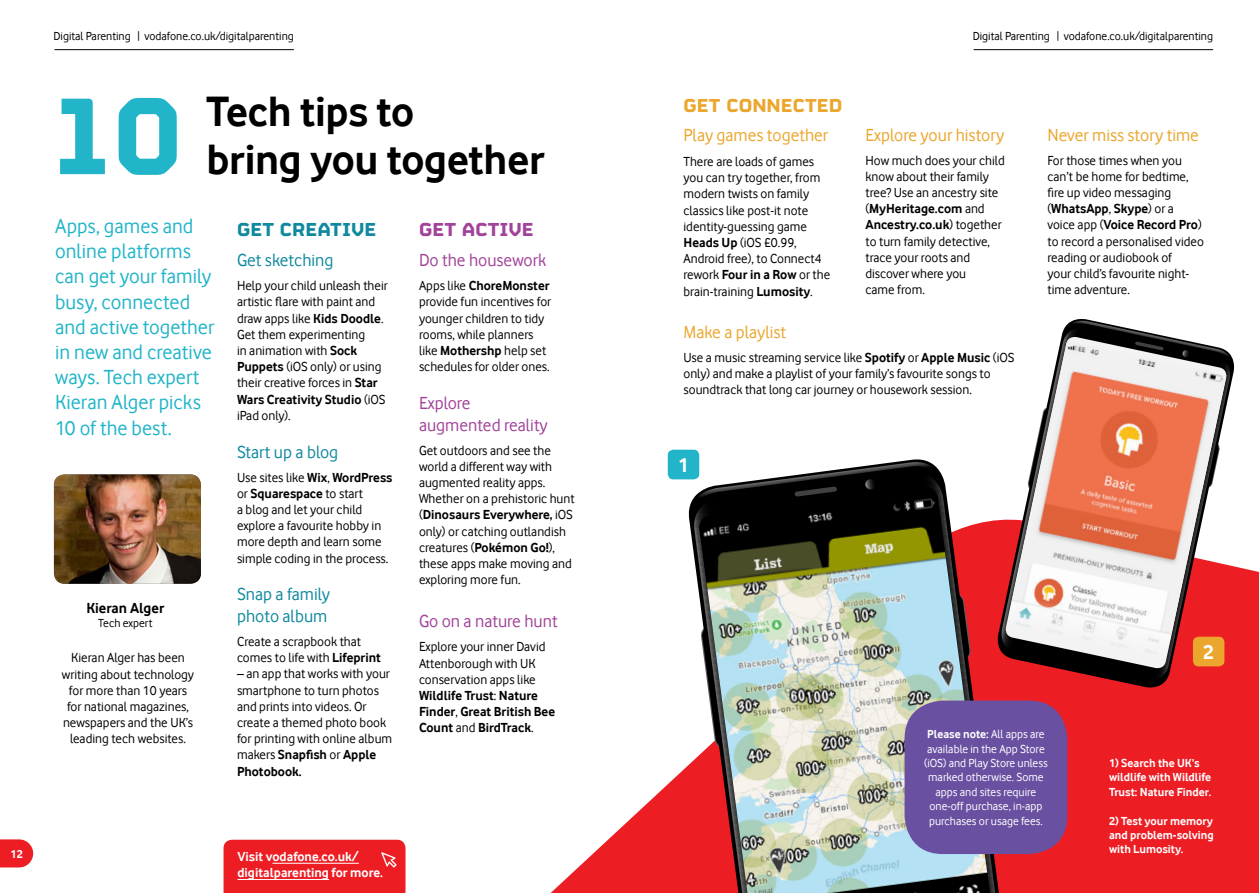
<style>
.page{position:relative;width:1259px;height:893px;background:#fff}
.page>*{position:absolute;margin:0;border:0;box-sizing:border-box;transform-origin:0 0}
.t1{font:700 121.65px "FS Sinclair";color:#22b5c9}
.t2{font:700 43.65px/47.5px "Vodafone Rg";letter-spacing:-.005em;color:#000}
.t3{font:21px/25.2px "Vodafone Rg";color:#22b5c9}
.t4{font:700 21px "FS Sinclair";color:#eba62d}
.t5{font:700 21px "FS Sinclair";color:#10899e}
.t6{font:700 21px "FS Sinclair";color:#a14399}
.t7{font:700 21px "Vodafone Rg";color:#fff}
.t8{font:18px "Vodafone Rg";color:#eba62d}
.t9{font:18px/21.6px "Vodafone Rg";color:#a14399}
.t10{font:18px/21.6px "Vodafone Rg";color:#10899e}
.t11{font:700 15px "Vodafone Rg";color:#000}
.t12{font:13.5px/16.2px "Vodafone Rg";color:#000}
.t13{font:700 13.5px/16.2px "Vodafone Rg";color:#fff}
.t14{font:12px/14.4px "Vodafone Rg";color:#fff;text-align:center}
.t15{font:12px "Vodafone Rg";color:#000}
.t16{font:700 12px/14.4px "Vodafone Rg";color:#fff}
.s1{font-weight:700}
</style>
<div class="page">
<svg style="left:0;top:839px;width:33px;height:28px"></svg>
<svg style="left:550px;top:567px;width:709px;height:326px;fill:#ed1d24"></svg>
<svg style="left:685px;top:456px;width:327px;height:437px"></svg>
<svg style="left:690px;top:469px;width:317px;height:424px"></svg>
<img style="left:699px;top:494px;width:291px;height:399px">
<svg style="left:687px;top:458px;width:258px;height:66px"></svg>
<svg style="left:865px;top:479px;width:11px;height:11px"></svg>
<img style="left:54px;top:474px;width:147px;height:110px">
<div style="left:668px;top:450px;width:31px;height:29px;background:#22b5c9;border-radius:6px"></div>
<div style="left:904px;top:701px;width:163px;height:153px;background:#6950a1;border-radius:38px"></div>
<svg style="left:994px;top:456px;width:244px;height:235px;fill:#ed1d24"></svg>
<svg style="left:997px;top:375px;width:236px;height:309px;fill:#ed1d24"></svg>
<svg style="left:1004px;top:335px;width:224px;height:335px"></svg>
<img style="left:1006px;top:341px;width:220px;height:318px">
<svg style="left:995px;top:631px;width:174px;height:58px"></svg>
<svg style="left:1062px;top:318px;width:173px;height:57px"></svg>
<svg style="left:1182px;top:350px;width:8px;height:8px"></svg>
<div style="left:223px;top:840px;width:182px;height:53px;background:#ed1d24"></div>
<hr style="left:54px;top:49px;width:240px;height:1px;background:#000">
<hr style="left:973px;top:49px;width:240px;height:1px;background:#000">
<p class="t16" style="left:11px;top:847px;width:14px">12</p>
<p class="t15" style="left:54px;top:30px;width:242px">Digital Parenting | vodafone.co.uk/digitalparenting</p>
<p class="t15" style="left:973px;top:30px;width:242px">Digital Parenting | vodafone.co.uk/digitalparenting</p>
<h1 class="t1" style="left:46px;top:29px;width:140px">10</h1>
<h2 class="t2" style="left:207px;top:88px;width:339px">Tech tips to<br>bring you together</h2>
<h3 class="t3" style="left:55px;top:213px;width:161px">Apps, games and online platforms can get your family busy, connected and active together in new and creative ways. Tech expert<br>Kieran Alger picks<br>10 of the best.</h3>
<p class="t11" style="left:86px;top:599px;width:79px">Kieran Alger</p>
<p class="t15" style="left:98px;top:616px;width:56px">Tech expert</p>
<p class="t12" style="left:62px;top:650px;width:134px;text-align:center">Kieran Alger has been writing about technology for more than 10 years for national magazines, newspapers and the UK’s leading tech websites.</p>
<h3 class="t5" style="left:237px;top:210px;width:141px">GET CREATIVE</h3>
<h3 class="t10" style="left:237px;top:249px;width:98px">Get sketching</h3>
<p class="t12" style="left:237px;top:277px;width:152px">Help your child unleash their artistic flare with paint and draw apps like <span class="s1">Kids Doodle</span>.<br>Get them experimenting<br>in animation with <span class="s1">Sock<br>Puppets</span> (iOS only) or using their creative forces in <span class="s1">Star<br>Wars Creativity Studio</span> (iOS iPad only).</p>
<h3 class="t10" style="left:237px;top:441px;width:103px">Start up a blog</h3>
<p class="t12" style="left:237px;top:469px;width:157px">Use sites like <span class="s1">Wix</span>, <span class="s1">WordPress </span>or <span class="s1">Squarespace</span> to start<br>a blog and let your child explore a favourite hobby in more depth and learn some simple coding in the process.</p>
<h3 class="t10" style="left:237px;top:583px;width:94px">Snap a family photo album</h3>
<p class="t12" style="left:237px;top:633px;width:145px">Create a scrapbook that comes to life with <span class="s1">Lifeprint</span></p>
<p class="t12" style="left:237px;top:666px;width:157px">– an app that works with your smartphone to turn photos and prints into videos. Or create a themed photo book for printing with online album makers <span class="s1">Snapfish</span> or <span class="s1">Apple<br>Photobook.</span></p>
<h3 class="t6" style="left:419px;top:210px;width:116px">GET ACTIVE</h3>
<h3 class="t9" style="left:419px;top:249px;width:129px">Do the housework</h3>
<p class="t12" style="left:419px;top:277px;width:134px">Apps like <span class="s1">ChoreMonster </span>provide fun incentives for younger children to tidy rooms, while planners like <span class="s1">Mothershp</span> help set schedules for older ones.</p>
<h3 class="t9" style="left:419px;top:392px;width:130px">Explore augmented reality</h3>
<p class="t12" style="left:419px;top:442px;width:157px">Get outdoors and see the world a different way with augmented reality apps.<br>Whether on a prehistoric hunt (<span class="s1">Dinosaurs Everywhere,</span> iOS only) or catching outlandish creatures (<span class="s1">Pokémon Go!</span>), these apps make moving and exploring more fun.</p>
<h3 class="t9" style="left:419px;top:610px;width:140px">Go on a nature hunt</h3>
<p class="t12" style="left:419px;top:639px;width:138px">Explore your inner David<br>Attenborough with UK conservation apps like<br><span class="s1">Wildlife Trust</span>: <span class="s1">Nature<br>Finder</span>, <span class="s1">Great British Bee<br>Count</span> and <span class="s1">BirdTrack</span>.</p>
<p class="t13" style="left:237px;top:848px;width:147px">Visit vodafone.co.uk/ digitalparenting for more.</p>
<h3 class="t4" style="left:683px;top:87px;width:160px">GET CONNECTED</h3>
<h3 class="t8" style="left:683px;top:124px;width:146px">Play games together</h3>
<p class="t12" style="left:683px;top:153px;width:148px">There are loads of games you can try together, from modern twists on family classics like post-it note identity-guessing game<br><span class="s1">Heads Up</span> (iOS £0.99,<br>Android free), to Connect4 rework <span class="s1">Four in a Row</span> or the brain-training <span class="s1">Lumosity</span>.</p>
<h3 class="t8" style="left:865px;top:124px;width:140px">Explore your history</h3>
<p class="t12" style="left:865px;top:152px;width:141px">How much does your child know about their family tree? Use an ancestry site (<span class="s1">MyHeritage.com</span> and<br><span class="s1">Ancestry.co.uk</span>) together to turn family detective, trace your roots and discover where you<br>came from.</p>
<h3 class="t8" style="left:683px;top:321px;width:104px">Make a playlist</h3>
<p class="t12" style="left:683px;top:349px;width:332px">Use a music streaming service like <span class="s1">Spotify</span> or <span class="s1">Apple Music</span> (iOS only) and make a playlist of your family’s favourite songs to soundtrack that long car journey or housework session.</p>
<h3 class="t7" style="left:678px;top:452px;width:12px">1</h3>
<h3 class="t8" style="left:1047px;top:124px;width:153px">Never miss story time</h3>
<p class="t12" style="left:1047px;top:152px;width:158px">For those times when you can’t be home for bedtime, fire up video messaging (<span class="s1">WhatsApp</span>, <span class="s1">Skype</span>) or a voice app (<span class="s1">Voice Record Pro</span>) to record a personalised video reading or audiobook of<br>your child’s favourite night&shy;time adventure.</p>
<h3 class="t7" style="left:1203px;top:639px;width:12px">2</h3>
<p class="t14" style="left:924px;top:727px;width:125px"><span class="s1">Please note:</span> All apps are available in the App Store (iOS) and Play Store unless marked otherwise. Some apps and sites require one-off purchase, in-app purchases or usage fees.</p>
<p class="t16" style="left:1109px;top:756px;width:104px">1) Search the UK’s wildlife with Wildlife<br>Trust: Nature Finder.</p>
<p class="t16" style="left:1109px;top:813px;width:106px;text-align:justify">2) Test your memory and problem-solving with Lumosity.</p>
</div>
